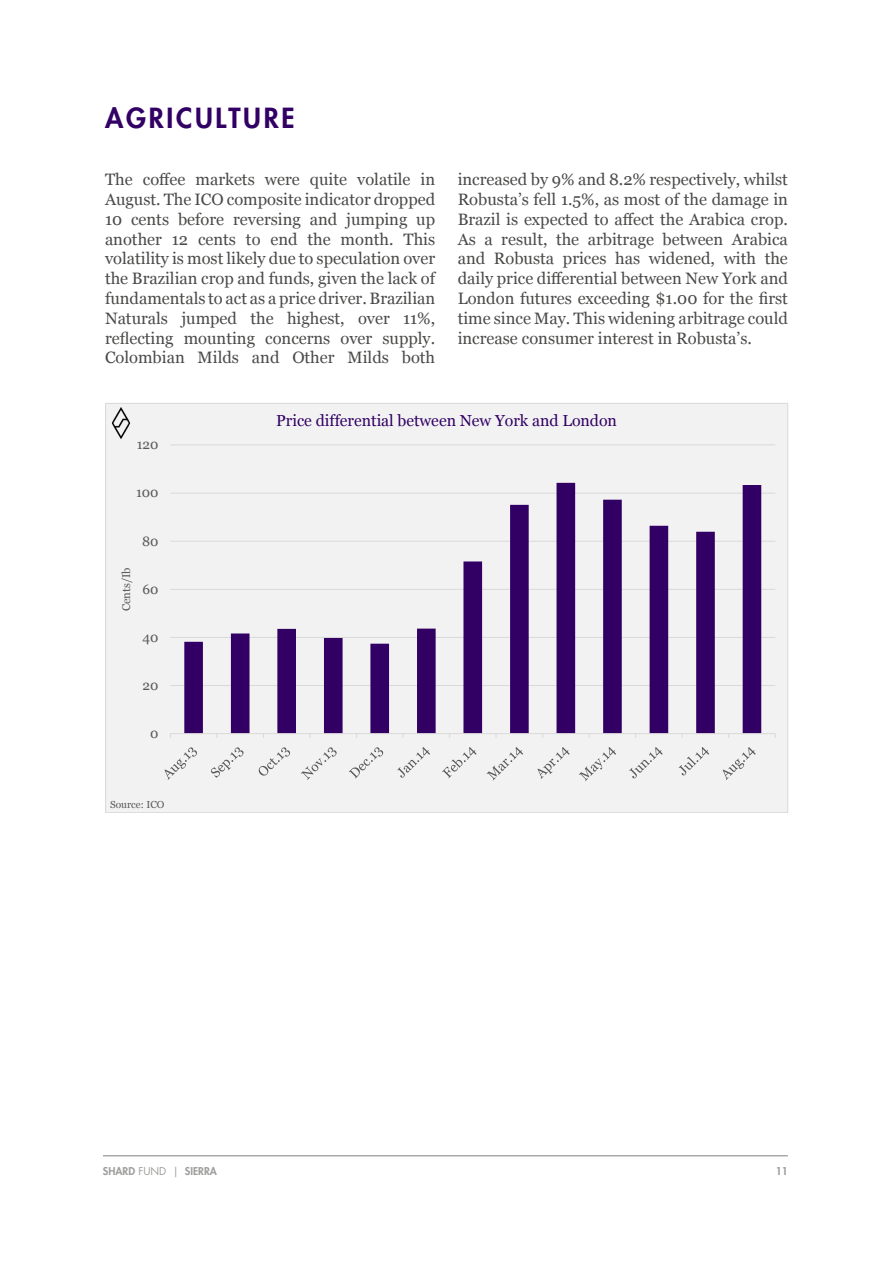
<style>
.page{position:relative;width:893px;height:1263px;background:#fff}
.page>*{position:absolute;margin:0;border:0;box-sizing:border-box;transform-origin:0 0}
.t1{font:800 27px "Futura Std";letter-spacing:.1em;color:#320064}
.t2{font:16.5px/19.8px "Georgia";color:#4a4a49;text-align:justify}
.t3{font:15.9px "Georgia";color:#320064}
.t4{font:13.65px "Georgia";color:#595959}
.t5{font:11.25px "Georgia";color:#595959}
.t6{font:800 10.5px "Futura Std";color:#9d9d9c}
.t7{font:10.2px "Georgia";color:#595959}
.s1{font-weight:400}
</style>
<div class="page">
<hr style="left:103px;top:1155px;width:685px;height:1px;background:#808080">
<div style="left:106px;top:403px;width:682px;height:410px;background:#f2f2f2"></div>
<hr style="left:170px;top:685px;width:605px;height:1px;background:#d9d9d9">
<hr style="left:170px;top:637px;width:605px;height:1px;background:#d9d9d9">
<hr style="left:170px;top:589px;width:605px;height:1px;background:#d9d9d9">
<hr style="left:170px;top:541px;width:605px;height:1px;background:#d9d9d9">
<hr style="left:170px;top:493px;width:605px;height:1px;background:#d9d9d9">
<hr style="left:170px;top:444px;width:605px;height:1px;background:#d9d9d9">
<svg style="left:184px;top:483px;width:577px;height:250px"></svg>
<hr style="left:170px;top:733px;width:605px;height:1px;background:#d9d9d9">
<svg style="left:165px;top:747px;width:32px;height:33px"></svg>
<svg style="left:211px;top:747px;width:33px;height:31px"></svg>
<svg style="left:259px;top:747px;width:31px;height:29px"></svg>
<svg style="left:301px;top:747px;width:36px;height:33px"></svg>
<svg style="left:349px;top:747px;width:34px;height:32px"></svg>
<svg style="left:397px;top:747px;width:33px;height:31px"></svg>
<svg style="left:442px;top:747px;width:35px;height:31px"></svg>
<svg style="left:486px;top:747px;width:37px;height:33px"></svg>
<svg style="left:538px;top:747px;width:32px;height:32px"></svg>
<svg style="left:579px;top:747px;width:37px;height:34px"></svg>
<svg style="left:629px;top:747px;width:34px;height:31px"></svg>
<svg style="left:679px;top:747px;width:30px;height:28px"></svg>
<svg style="left:723px;top:747px;width:33px;height:33px"></svg>
<img style="left:106px;top:403px;width:31px;height:36px">
<h1 class="t1" style="left:105px;top:101px;width:191px">AGRICULTURE</h1>
<p class="t2" style="left:105px;top:170px;width:332px">The coffee markets were quite volatile in August. The ICO composite indicator dropped 10 cents before reversing and jumping up another 12 cents to end the month. This volatility is most likely due to speculation over the Brazilian crop and funds, given the lack of fundamentals to act as a price driver. Brazilian Naturals jumped the highest, over 11%, reflecting mounting concerns over supply.<br>Colombian Milds and Other Milds both</p>
<p class="t2" style="left:458px;top:170px;width:332px">increased by 9% and 8.2% respectively, whilst Robusta’s fell 1.5%, as most of the damage in Brazil is expected to affect the Arabica crop.<br>As a result, the arbitrage between Arabica and Robusta prices has widened, with the daily price differential between New York and London futures exceeding $1.00 for the first time since May. This widening arbitrage could increase consumer interest in Robusta’s.</p>
<p class="t4" style="left:137px;top:436px;width:23px">120</p>
<p class="t4" style="left:136px;top:484px;width:24px">100</p>
<p class="t5" style="left:119px;top:611px;width:46px;rotate:-90deg">Cents/Ib</p>
<p class="t4" style="left:142px;top:532px;width:18px">80</p>
<p class="t4" style="left:143px;top:581px;width:18px">60</p>
<p class="t4" style="left:143px;top:629px;width:18px">40</p>
<p class="t4" style="left:143px;top:677px;width:17px">20</p>
<p class="t4" style="left:150px;top:725px;width:10px">0</p>
<p class="t7" style="left:110px;top:799px;width:56px">Source: ICO</p>
<p class="t3" style="left:276px;top:411px;width:342px">Price differential between New York and London</p>
<p class="t6" style="left:103px;top:1165px;width:116px">SHARD <span class="s1">FUND |</span> SIERRA</p>
<p class="t6" style="left:776px;top:1165px;width:14px">11</p>
</div>
